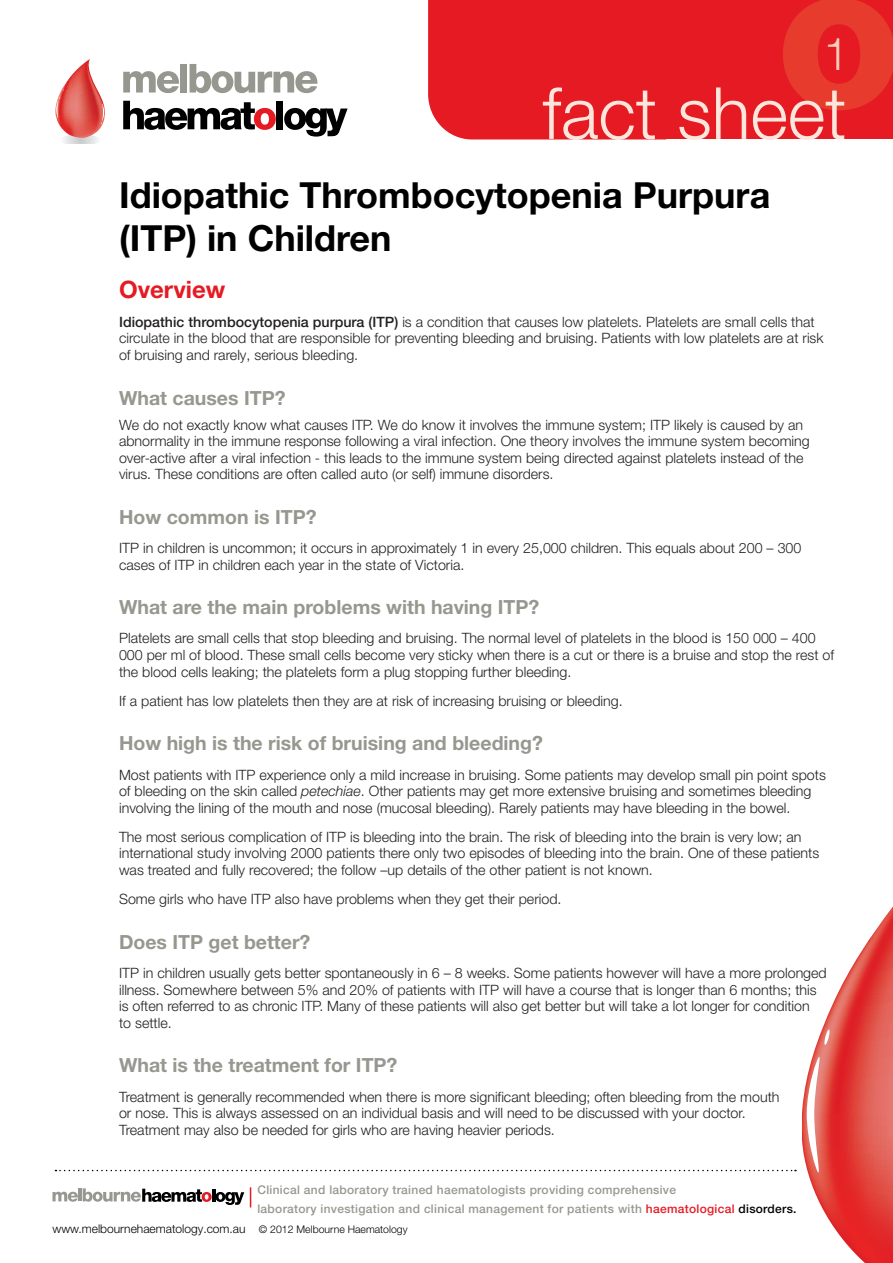
<style>
.page{position:relative;width:893px;height:1263px;background:#fff}
.page>*{position:absolute;margin:0;border:0;box-sizing:border-box;transform-origin:0 0}
.t1{font:300 72px "Helvetica Neue LT Pro";color:#fce6dc}
.t2{font:300 45px "Helvetica Neue";color:#facebd}
.t3{font:700 36px/43.2px "Helvetica Neue LT Pro";color:#000001}
.t4{font:700 24px "Helvetica Neue LT Pro";color:#e51a23}
.t5{font:700 19.5px "Helvetica Neue LT Pro";color:#969890}
.t6{font:300 14.25px/16.5px "Helvetica Neue LT Pro";color:#231f20}
.t7{font:500 12px/19px "Helvetica Neue LT Pro";letter-spacing:.025em;color:#969890}
.t8{font:300 12px "Helvetica Neue LT Pro";color:#000001}
.s1{font-weight:500}
.s2{font-style:italic}
.s3{color:#e51a23}
.s4{color:#000001}
.s5{font-size:10.5px}
</style>
<div class="page">
<svg style="left:55px;top:59px;width:293px;height:85px"></svg>
<svg style="left:428px;top:0;width:40px;height:139px;background:#e62b33"></svg>
<div style="left:468px;top:0;width:425px;height:139px;background:#e51a23"></div>
<svg style="left:783px;top:0;width:110px;height:110px"></svg>
<svg style="left:802px;top:906px;width:91px;height:357px"></svg>
<svg style="left:55px;top:1170px;width:741px;height:1px"></svg>
<svg style="left:52px;top:1188px;width:192px;height:17px"></svg>
<svg style="left:250px;top:1187px;width:1px;height:20px"></svg>
<h2 class="t2" style="left:824px;top:26px;width:27px">1</h2>
<h1 class="t1" style="left:542px;top:69px;width:306px">fact sheet</h1>
<h3 class="t3" style="left:119px;top:172px;width:653px">Idiopathic Thrombocytopenia Purpura (ITP) in Children</h3>
<h3 class="t4" style="left:119px;top:274px;width:108px">Overview</h3>
<p class="t6" style="left:119px;top:313px;width:706px"><span class="s1">Idiopathic thrombocytopenia purpura (ITP)</span> is a condition that causes low platelets. Platelets are small cells that circulate in the blood that are responsible for preventing bleeding and bruising. Patients with low platelets are at risk of bruising and rarely, serious bleeding.</p>
<h3 class="t5" style="left:119px;top:385px;width:168px">What causes ITP?</h3>
<p class="t6" style="left:119px;top:416px;width:692px">We do not exactly know what causes ITP. We do know it involves the immune system; ITP likely is caused by an abnormality in the immune response following a viral infection. One theory involves the immune system becoming over-active after a viral infection - this leads to the immune system being directed against platelets instead of the virus. These conditions are often called auto (or self) immune disorders.</p>
<h3 class="t5" style="left:119px;top:504px;width:199px">How common is ITP?</h3>
<p class="t6" style="left:119px;top:539px;width:684px">ITP in children is uncommon; it occurs in approximately 1 in every 25,000 children. This equals about 200 – 300 cases of ITP in children each year in the state of Victoria.</p>
<h3 class="t5" style="left:119px;top:595px;width:422px">What are the main problems with having ITP?</h3>
<p class="t6" style="left:119px;top:630px;width:717px">Platelets are small cells that stop bleeding and bruising. The normal level of platelets in the blood is 150 000 – 400<br>000 per ml of blood. These small cells become very sticky when there is a cut or there is a bruise and stop the rest of the blood cells leaking; the platelets form a plug stopping further bleeding.</p>
<p class="t6" style="left:119px;top:692px;width:505px">If a patient has low platelets then they are at risk of increasing bruising or bleeding.</p>
<h3 class="t5" style="left:119px;top:731px;width:425px">How high is the risk of bruising and bleeding?</h3>
<p class="t6" style="left:119px;top:766px;width:708px">Most patients with ITP experience only a mild increase in bruising. Some patients may develop small pin point spots of bleeding on the skin called <span class="s2">petechiae</span>. Other patients may get more extensive bruising and sometimes bleeding involving the lining of the mouth and nose (mucosal bleeding). Rarely patients may have bleeding in the bowel.</p>
<p class="t6" style="left:119px;top:828px;width:702px">The most serious complication of ITP is bleeding into the brain. The risk of bleeding into the brain is very low; an international study involving 2000 patients there only two episodes of bleeding into the brain. One of these patients was treated and fully recovered; the follow –up details of the other patient is not known.</p>
<p class="t6" style="left:119px;top:890px;width:444px">Some girls who have ITP also have problems when they get their period.</p>
<h3 class="t5" style="left:119px;top:929px;width:193px">Does ITP get better?</h3>
<p class="t6" style="left:119px;top:964px;width:709px">ITP in children usually gets better spontaneously in 6 – 8 weeks. Some patients however will have a more prolonged illness. Somewhere between 5% and 20% of patients with ITP will have a course that is longer than 6 months; this is often referred to as chronic ITP. Many of these patients will also get better but will take a lot longer for condition<br>to settle.</p>
<h3 class="t5" style="left:119px;top:1053px;width:280px">What is the treatment for ITP?</h3>
<p class="t6" style="left:119px;top:1088px;width:662px">Treatment is generally recommended when there is more significant bleeding; often bleeding from the mouth or nose. This is always assessed on an individual basis and will need to be discussed with your doctor.<br>Treatment may also be needed for girls who are having heavier periods.</p>
<p class="t7" style="left:257px;top:1180px;width:541px">Clinical and laboratory trained haematologists providing comprehensive<br>laboratory investigation and clinical management for patients with <span class="s3">haematological</span> <span class="s4">disorders.</span></p>
<p class="t8" style="left:52px;top:1221px;width:357px">www.melbournehaematology.com.au <span class="s5">© 2012 Melbourne Haematology</span></p>
</div>
